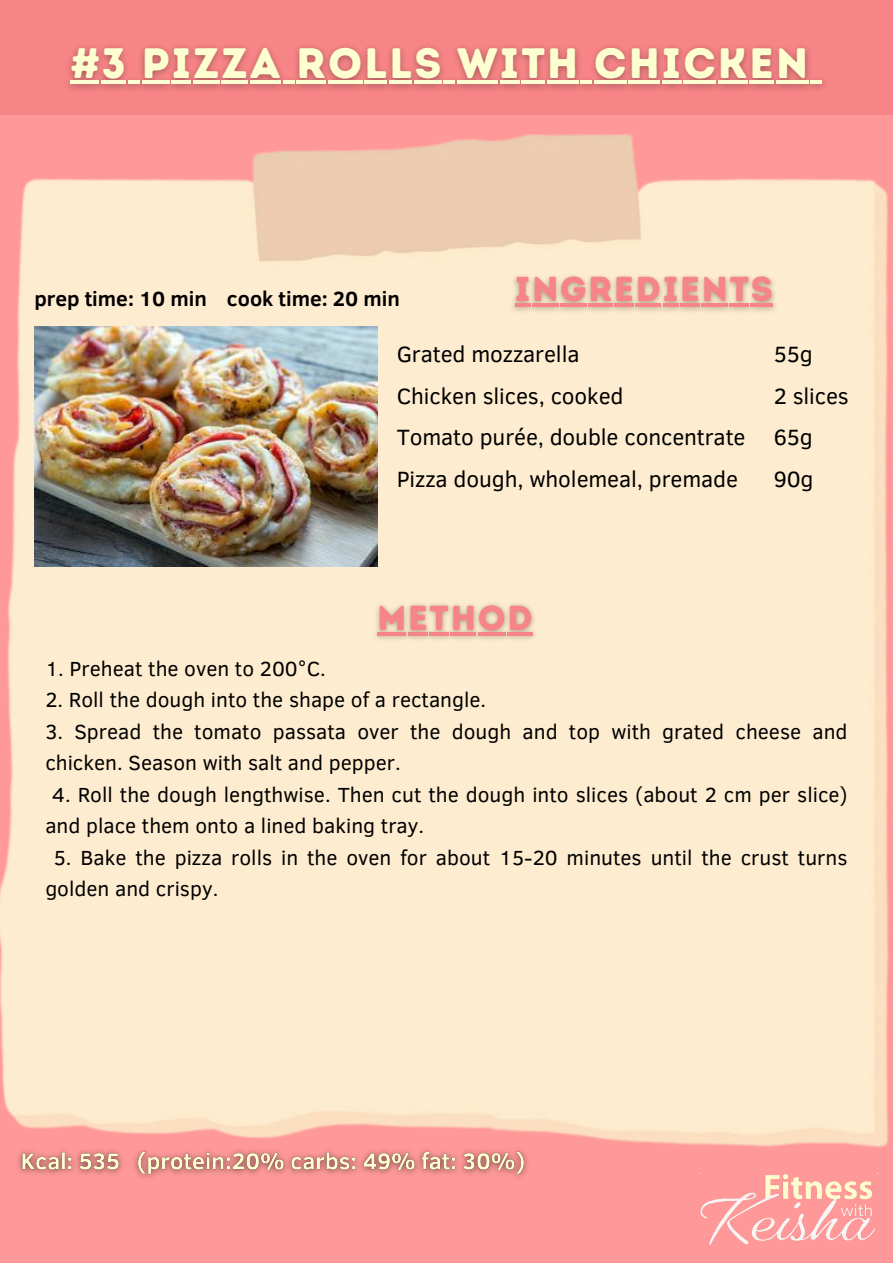
<style>
.page{position:relative;width:893px;height:1263px;background:#f99}
.page>*{position:absolute;margin:0;border:0;box-sizing:border-box;transform-origin:0 0}
.t1{font:42.53px "Intro Rust Base";letter-spacing:.05em;color:#feffd0}
.t2{font:34.65px "Intro Rust Base";letter-spacing:.05em;color:#f78486}
.t3{font:22.65px/41.6px "Clear Sans";letter-spacing:-.005em;color:#000}
.t4{font:700 21px "Clear Sans";color:#000}
.t5{font:20.92px/31.5px "Clear Sans";color:#000}
</style>
<div class="page">
<img style="left:700px;top:1205px;width:176px;height:40px">
<div style="left:0;top:0;width:893px;height:115px;background:#f78486"></div>
<img style="left:69px;top:46px;width:740px;height:26px">
<img style="left:0;top:72px;width:889px;height:1133px">
<img style="left:34px;top:326px;width:343px;height:240px">
<img style="left:506px;top:261px;width:276px;height:59px">
<hr style="left:515px;top:304px;width:15px;height:3px;background:#f78486">
<hr style="left:532px;top:304px;width:26px;height:3px;background:#f78486">
<hr style="left:560px;top:304px;width:27px;height:3px;background:#f78486">
<hr style="left:588px;top:304px;width:24px;height:3px;background:#f78486">
<hr style="left:614px;top:304px;width:20px;height:3px;background:#f78486">
<hr style="left:636px;top:304px;width:25px;height:3px;background:#f78486">
<hr style="left:663px;top:304px;width:15px;height:3px;background:#f78486">
<hr style="left:680px;top:304px;width:20px;height:3px;background:#f78486">
<hr style="left:702px;top:304px;width:26px;height:3px;background:#f78486">
<hr style="left:729px;top:304px;width:20px;height:3px;background:#f78486">
<hr style="left:751px;top:304px;width:22px;height:3px;background:#f78486">
<img style="left:368px;top:589px;width:173px;height:59px">
<hr style="left:377px;top:632px;width:29px;height:3px;background:#f78486">
<hr style="left:408px;top:632px;width:20px;height:3px;background:#f78486">
<hr style="left:429px;top:632px;width:20px;height:3px;background:#f78486">
<hr style="left:451px;top:632px;width:25px;height:3px;background:#f78486">
<hr style="left:478px;top:632px;width:27px;height:3px;background:#f78486">
<hr style="left:507px;top:632px;width:25px;height:3px;background:#f78486">
<img style="left:11px;top:1134px;width:524px;height:53px">
<h1 class="t1" style="left:70px;top:38px;width:739px">#3 PIZZA ROLLS WITH CHICKEN</h1>
<p class="t4" style="left:34px;top:284px;width:367px">prep time: 10 min cook time: 20 min</p>
<h2 class="t2" style="left:515px;top:269px;width:259px">INGREDIENTS</h2>
<p class="t3" style="left:397px;top:332px;width:350px">Grated mozzarella<br>Chicken slices, cooked<br>Tomato purée, double concentrate<br>Pizza dough, wholemeal, premade</p>
<p class="t3" style="left:773px;top:332px;width:77px">55g<br>2 slices<br>65g<br>90g</p>
<h2 class="t2" style="left:377px;top:597px;width:157px">METHOD</h2>
<p class="t5" style="left:45px;top:652px;width:282px">1. Preheat the oven to 200°C.</p>
<p class="t5" style="left:45px;top:683px;width:442px">2. Roll the dough into the shape of a rectangle.</p>
<p class="t5" style="left:45px;top:715px;width:803px">3. Spread the tomato passata over the dough and top with grated cheese and chicken. Season with salt and pepper.</p>
<p class="t5" style="left:45px;top:778px;width:804px;text-indent:7px">4. Roll the dough lengthwise. Then cut the dough into slices (about 2 cm per slice) and place them onto a lined baking tray.</p>
<p class="t5" style="left:45px;top:841px;width:803px;text-indent:8px">5. Bake the pizza rolls in the oven for about 15-20 minutes until the crust turns golden and crispy.</p>
</div>
